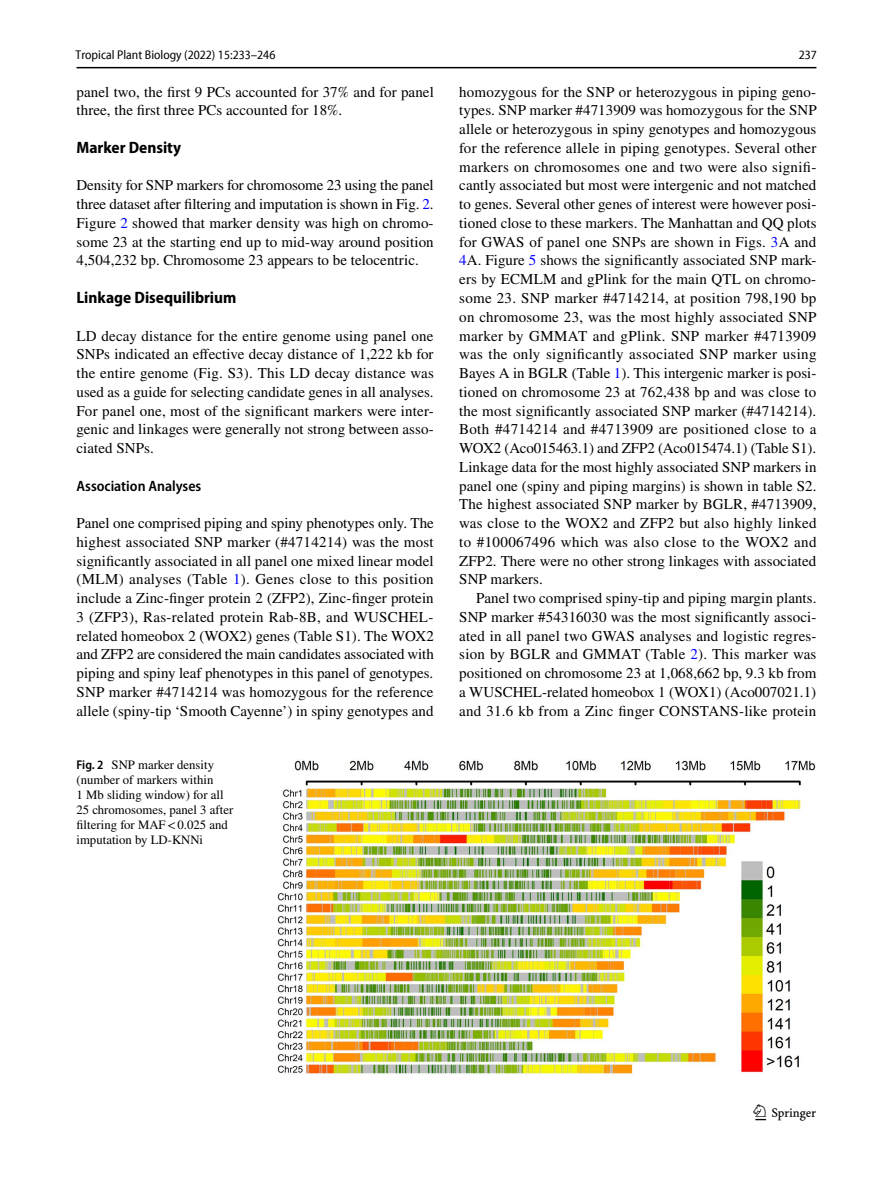
<style>
.page{position:relative;width:893px;height:1187px;background:#fff}
.page>*{position:absolute;margin:0;border:0;box-sizing:border-box;transform-origin:0 0}
.t1{font:22.5px "Springnew Regular 3";color:#000}
.t2{font:700 semi-condensed 16.5px "Myriad Pro";color:#000}
.t3{font:15px/18.8px "STIX";letter-spacing:.005em;color:#000;text-align:justify}
.t4{font:600 semi-condensed 15px "Myriad Pro";color:#000}
.t5{font:12.75px/15px "STIX";color:#000}
.t6{font:semi-condensed 12.75px "Myriad Pro Unic";color:#000}
.s1{color:#00f}
.s2{font-family:"Myriad Pro";font-weight:600;font-stretch:semi-condensed}
</style>
<div class="page">
<hr style="left:77px;top:67px;width:739px;height:1px;background:#000">
<img style="left:277px;top:759px;width:539px;height:314px">
<p class="t6" style="left:76px;top:50px;width:201px">Tropical Plant Biology (2022) 15:233–246</p>
<p class="t6" style="left:799px;top:50px;width:20px">237</p>
<p class="t3" style="left:77px;top:83px;width:359px">panel two, the first 9 PCs accounted for 37% and for panel three, the first three PCs accounted for 18%.</p>
<p class="t2" style="left:77px;top:138px;width:106px">Marker Density</p>
<p class="t3" style="left:77px;top:177px;width:359px">Density for SNP markers for chromosome 23 using the panel three dataset after filtering and imputation is shown in Fig. <span class="s1">2</span>.<br>Figure <span class="s1">2</span> showed that marker density was high on chromo&shy;some 23 at the starting end up to mid-way around position 4,504,232 bp. Chromosome 23 appears to be telocentric.</p>
<p class="t2" style="left:77px;top:288px;width:161px">Linkage Disequilibrium</p>
<p class="t3" style="left:77px;top:327px;width:359px">LD decay distance for the entire genome using panel one SNPs indicated an effective decay distance of 1,222 kb for the entire genome (Fig. S3). This LD decay distance was used as a guide for selecting candidate genes in all analyses.<br>For panel one, most of the significant markers were inter&shy;genic and linkages were generally not strong between asso&shy;ciated SNPs.</p>
<p class="t4" style="left:77px;top:477px;width:126px">Association Analyses</p>
<p class="t3" style="left:77px;top:514px;width:359px">Panel one comprised piping and spiny phenotypes only. The highest associated SNP marker (#4714214) was the most significantly associated in all panel one mixed linear model (MLM) analyses (Table <span class="s1">1</span>). Genes close to this position include a Zinc-finger protein 2 (ZFP2), Zinc-finger protein 3 (ZFP3), Ras-related protein Rab-8B, and WUSCHEL&shy;related homeobox 2 (WOX2) genes (Table S1). The WOX2 and ZFP2 are considered the main candidates associated with piping and spiny leaf phenotypes in this panel of genotypes.<br>SNP marker #4714214 was homozygous for the reference allele (spiny-tip ‘Smooth Cayenne’) in spiny genotypes and</p>
<p class="t5" style="left:77px;top:758px;width:158px"><span class="s2">Fig. 2</span> SNP marker density (number of markers within<br>1 Mb sliding window) for all<br>25 chromosomes, panel 3 after filtering for MAF&lt;0.025 and imputation by LD-KNNi</p>
<p class="t3" style="left:459px;top:83px;width:359px">homozygous for the SNP or heterozygous in piping geno&shy;types. SNP marker #4713909 was homozygous for the SNP allele or heterozygous in spiny genotypes and homozygous for the reference allele in piping genotypes. Several other markers on chromosomes one and two were also signifi&shy;cantly associated but most were intergenic and not matched to genes. Several other genes of interest were however posi&shy;tioned close to these markers. The Manhattan and QQ plots for GWAS of panel one SNPs are shown in Figs. <span class="s1">3</span>A and <span class="s1">4</span>A. Figure <span class="s1">5</span> shows the significantly associated SNP mark&shy;ers by ECMLM and gPlink for the main QTL on chromo&shy;some 23. SNP marker #4714214, at position 798,190 bp on chromosome 23, was the most highly associated SNP marker by GMMAT and gPlink. SNP marker #4713909 was the only significantly associated SNP marker using Bayes A in BGLR (Table <span class="s1">1</span>). This intergenic marker is posi&shy;tioned on chromosome 23 at 762,438 bp and was close to the most significantly associated SNP marker (#4714214).<br>Both #4714214 and #4713909 are positioned close to a WOX2 (Aco015463.1) and ZFP2 (Aco015474.1) (Table S1).<br>Linkage data for the most highly associated SNP markers in panel one (spiny and piping margins) is shown in table S2.<br>The highest associated SNP marker by BGLR, #4713909, was close to the WOX2 and ZFP2 but also highly linked to #100067496 which was also close to the WOX2 and ZFP2. There were no other strong linkages with associated SNP markers.</p>
<p class="t3" style="left:459px;top:589px;width:359px;text-indent:17px">Panel two comprised spiny-tip and piping margin plants.<br>SNP marker #54316030 was the most significantly associ&shy;ated in all panel two GWAS analyses and logistic regres&shy;sion by BGLR and GMMAT (Table <span class="s1">2</span>). This marker was positioned on chromosome 23 at 1,068,662 bp, 9.3 kb from a WUSCHEL-related homeobox 1 (WOX1) (Aco007021.1) and 31.6 kb from a Zinc finger CONSTANS-like protein</p>
<h1 class="t1" style="left:755px;top:1104px;width:62px">1 3</h1>
</div>
